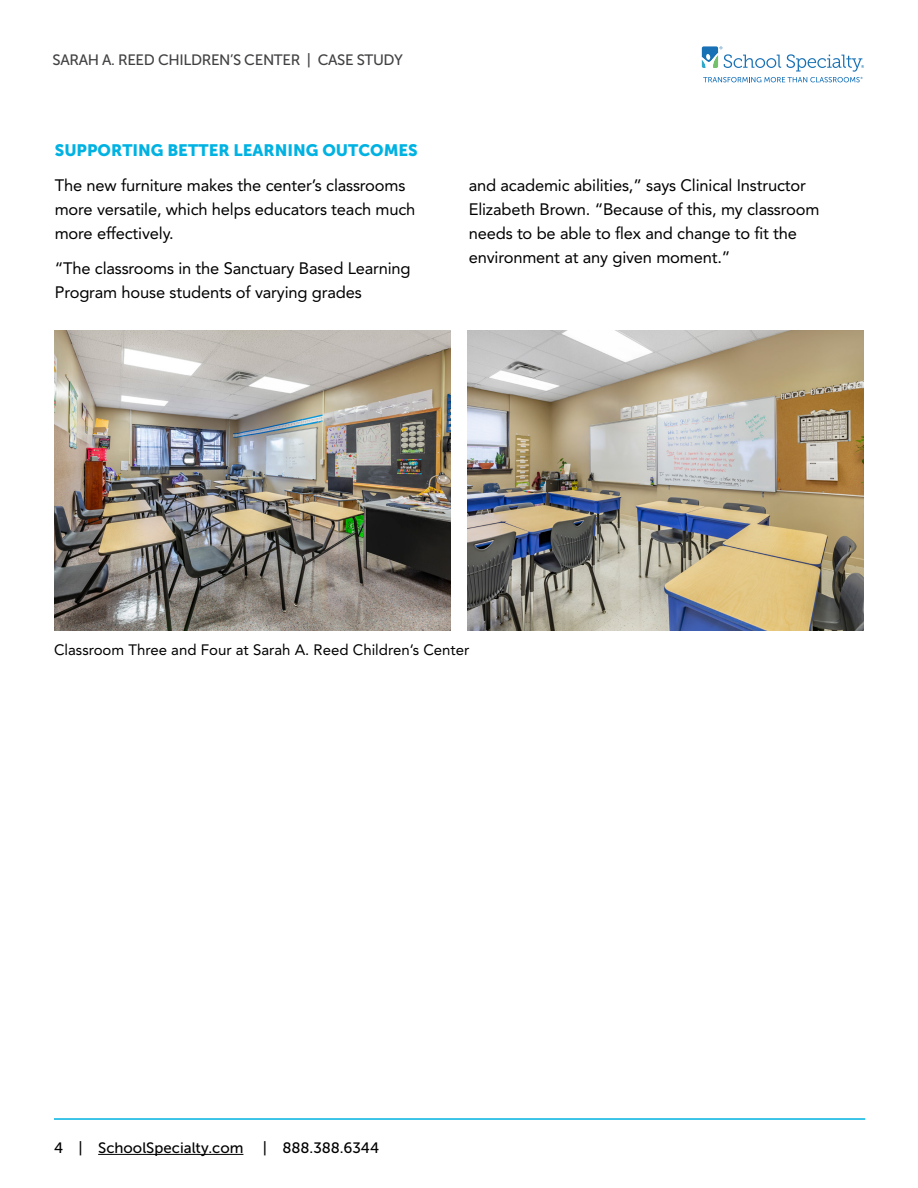
<style>
.page{position:relative;width:918px;height:1188px;background:#fff}
.page>*{position:absolute;margin:0;border:0;box-sizing:border-box;transform-origin:0 0}
.t1{font:16.5px/24px "Avenir LT Std";letter-spacing:-.01em;color:#000}
.t2{font:16.5px "Museo Sans 900";color:#00b2e2}
.t3{font:15px "Avenir LT Std";color:#000}
.t4{font:15px "Museo Sans 500";letter-spacing:-.025em;color:#414042}
.t5{font:15px "Museo Sans 500";color:#000}
</style>
<div class="page">
<hr style="left:98px;top:1154px;width:145px;height:1px;background:#000">
<hr style="left:54px;top:1118px;width:811px;height:2px;background:#00b2e2">
<svg style="left:702px;top:46px;width:162px;height:36px"></svg>
<img style="left:55px;top:331px;width:395px;height:300px">
<img style="left:468px;top:331px;width:396px;height:300px">
<p class="t4" style="left:53px;top:52px;width:352px">SARAH A. REED CHILDREN’S CENTER | CASE STUDY</p>
<p class="t2" style="left:55px;top:141px;width:365px">SUPPORTING BETTER LEARNING OUTCOMES</p>
<p class="t1" style="left:55px;top:173px;width:362px">The new furniture makes the center’s classrooms more versatile, which helps educators teach much more effectively.</p>
<p class="t1" style="left:55px;top:256px;width:357px">“The classrooms in the Sanctuary Based Learning<br>Program house students of varying grades</p>
<p class="t1" style="left:469px;top:174px;width:352px">and academic abilities,” says Clinical Instructor Elizabeth Brown. “Because of this, my classroom needs to be able to flex and change to fit the environment at any given moment.”</p>
<p class="t3" style="left:54px;top:641px;width:417px">Classroom Three and Four at Sarah A. Reed Children’s Center</p>
<p class="t5" style="left:54px;top:1140px;width:191px">4 | SchoolSpecialty.com</p>
<p class="t5" style="left:263px;top:1140px;width:118px">| 888.388.6344</p>
</div>
